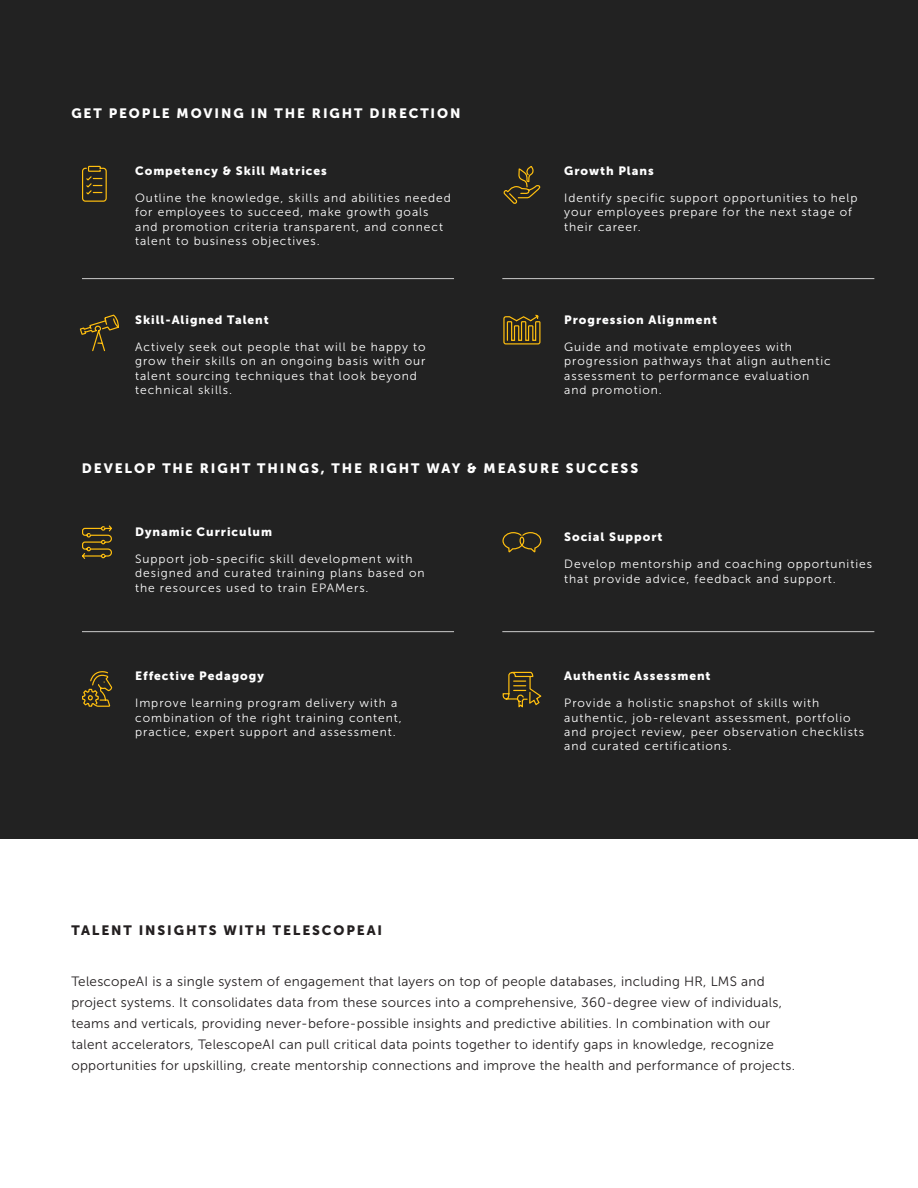
<style>
.page{position:relative;width:918px;height:1188px;background:#fff}
.page>*{position:absolute;margin:0;border:0;box-sizing:border-box;transform-origin:0 0}
.t1{font:13.5px/21px "Museo Sans 300";letter-spacing:.02em;color:#231f20}
.t2{font:13.5px "Museo Sans 900";letter-spacing:.14em;color:#fff}
.t3{font:13.5px "Museo Sans 900";letter-spacing:.14em;color:#231f20}
.t4{font:12px/14.4px "Museo Sans 300";letter-spacing:.08em;color:#fff}
.t5{font:12px "Museo Sans 900";letter-spacing:.08em;color:#fff}
</style>
<div class="page">
<div style="left:0;top:0;width:918px;height:839px;background:#222"></div>
<hr style="left:82px;top:278px;width:372px;height:1px;background:#ccc">
<hr style="left:82px;top:631px;width:372px;height:1px;background:#ccc">
<hr style="left:502px;top:278px;width:372px;height:1px;background:#ccc">
<hr style="left:502px;top:631px;width:372px;height:1px;background:#ccc">
<svg style="left:82px;top:165px;width:25px;height:37px"></svg>
<svg style="left:503px;top:166px;width:38px;height:38px"></svg>
<svg style="left:79px;top:314px;width:40px;height:38px"></svg>
<svg style="left:503px;top:314px;width:38px;height:31px"></svg>
<svg style="left:82px;top:525px;width:30px;height:34px"></svg>
<svg style="left:502px;top:532px;width:40px;height:21px"></svg>
<svg style="left:82px;top:671px;width:30px;height:36px"></svg>
<svg style="left:502px;top:671px;width:40px;height:37px"></svg>
<p class="t2" style="left:71px;top:106px;width:391px">GET PEOPLE MOVING IN THE RIGHT DIRECTION</p>
<p class="t5" style="left:135px;top:164px;width:193px">Competency &amp; Skill Matrices</p>
<p class="t4" style="left:135px;top:191px;width:317px">Outline the knowledge, skills and abilities needed for employees to succeed, make growth goals and promotion criteria transparent, and connect talent to business objectives.</p>
<p class="t5" style="left:135px;top:313px;width:135px">Skill-Aligned Talent</p>
<p class="t4" style="left:135px;top:340px;width:292px">Actively seek out people that will be happy to grow their skills on an ongoing basis with our talent sourcing techniques that look beyond technical skills.</p>
<p class="t5" style="left:564px;top:164px;width:91px">Growth Plans</p>
<p class="t4" style="left:564px;top:191px;width:295px">Identify specific support opportunities to help your employees prepare for the next stage of their career.</p>
<p class="t5" style="left:564px;top:313px;width:154px">Progression Alignment</p>
<p class="t4" style="left:564px;top:340px;width:268px">Guide and motivate employees with progression pathways that align authentic assessment to performance evaluation and promotion.</p>
<p class="t2" style="left:82px;top:460px;width:558px">DEVELOP THE RIGHT THINGS, THE RIGHT WAY &amp; MEASURE SUCCESS</p>
<p class="t5" style="left:135px;top:525px;width:138px">Dynamic Curriculum</p>
<p class="t4" style="left:135px;top:551px;width:291px">Support job-specific skill development with designed and curated training plans based on the resources used to train EPAMers.</p>
<p class="t5" style="left:135px;top:669px;width:130px">Effective Pedagogy</p>
<p class="t4" style="left:135px;top:696px;width:268px">Improve learning program delivery with a combination of the right training content, practice, expert support and assessment.</p>
<p class="t3" style="left:71px;top:923px;width:312px">TALENT INSIGHTS WITH TELESCOPEAI</p>
<p class="t5" style="left:564px;top:530px;width:100px">Social Support</p>
<p class="t4" style="left:564px;top:557px;width:309px">Develop mentorship and coaching opportunities that provide advice, feedback and support.</p>
<p class="t5" style="left:564px;top:669px;width:148px">Authentic Assessment</p>
<p class="t4" style="left:564px;top:696px;width:302px">Provide a holistic snapshot of skills with authentic, job-relevant assessment, portfolio and project review, peer observation checklists and curated certifications.</p>
<p class="t1" style="left:71px;top:971px;width:725px">TelescopeAI is a single system of engagement that layers on top of people databases, including HR, LMS and project systems. It consolidates data from these sources into a comprehensive, 360-degree view of individuals, teams and verticals, providing never-before-possible insights and predictive abilities. In combination with our talent accelerators, TelescopeAI can pull critical data points together to identify gaps in knowledge, recognize opportunities for upskilling, create mentorship connections and improve the health and performance of projects.</p>
</div>
